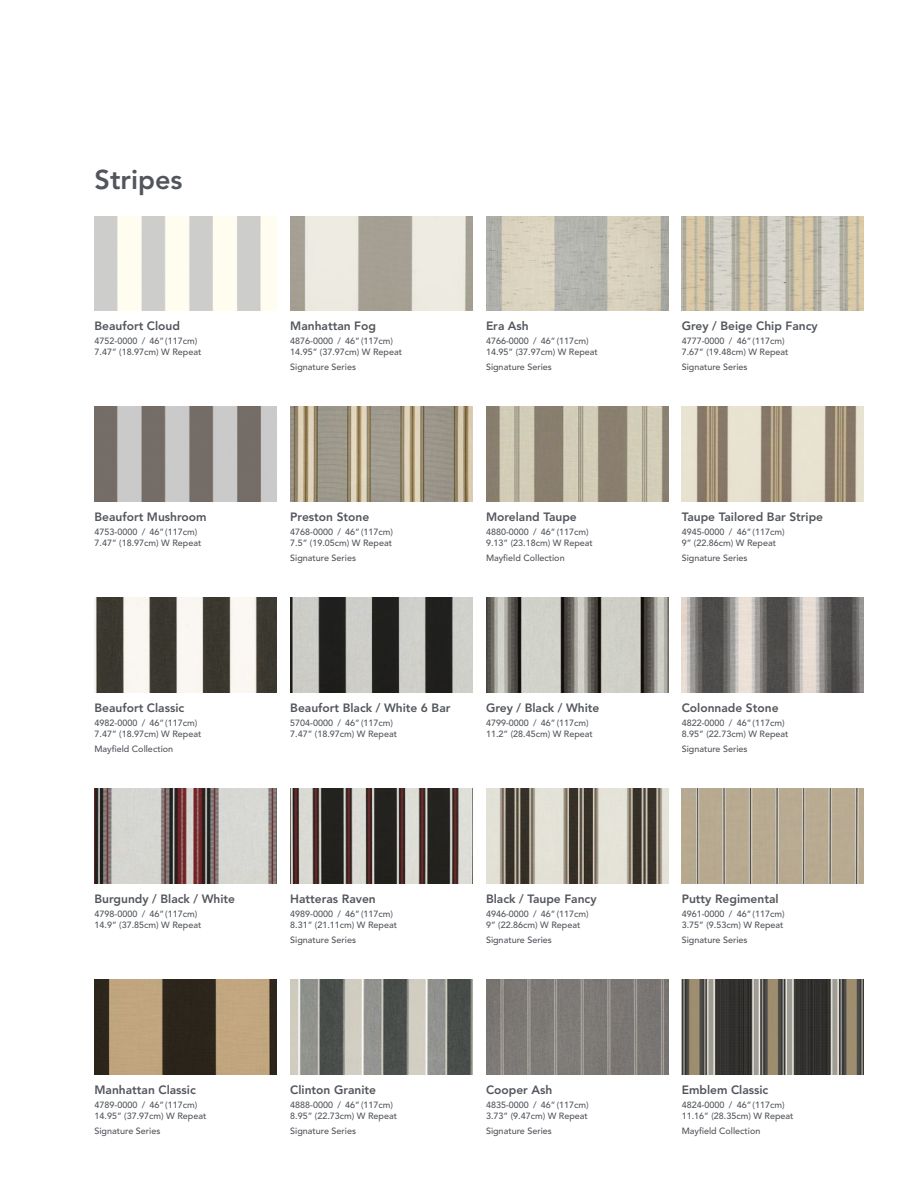
<style>
.page{position:relative;width:918px;height:1188px;background:#fff}
.page>*{position:absolute;margin:0;border:0;box-sizing:border-box;transform-origin:0 0}
.t1{font:800 27px "Avenir LT Std";color:#52555b}
.t2{font:800 12px "Avenir LT Std";color:#52555b}
.t3{font:500 9px/10.8px "Avenir LT Std";color:#52555b}
</style>
<div class="page">
<img style="left:94px;top:216px;width:183px;height:94px">
<img style="left:290px;top:216px;width:182px;height:94px">
<img style="left:486px;top:216px;width:182px;height:94px">
<img style="left:682px;top:216px;width:182px;height:94px">
<img style="left:94px;top:407px;width:183px;height:94px">
<img style="left:290px;top:407px;width:182px;height:94px">
<img style="left:486px;top:407px;width:182px;height:94px">
<img style="left:682px;top:407px;width:182px;height:94px">
<img style="left:94px;top:598px;width:183px;height:94px">
<img style="left:290px;top:598px;width:182px;height:94px">
<img style="left:486px;top:598px;width:182px;height:94px">
<img style="left:682px;top:598px;width:182px;height:94px">
<img style="left:94px;top:789px;width:183px;height:94px">
<img style="left:290px;top:789px;width:182px;height:94px">
<img style="left:486px;top:789px;width:182px;height:94px">
<img style="left:682px;top:789px;width:182px;height:94px">
<img style="left:94px;top:980px;width:183px;height:94px">
<img style="left:290px;top:980px;width:182px;height:94px">
<img style="left:486px;top:980px;width:182px;height:94px">
<img style="left:682px;top:980px;width:182px;height:94px">
<h1 class="t1" style="left:95px;top:164px;width:90px">Stripes</h1>
<h2 class="t2" style="left:94px;top:319px;width:87px">Beaufort Cloud</h2>
<p class="t3" style="left:94px;top:336px;width:108px">4752-0000 / 46”(117cm)<br>7.47” (18.97cm) W Repeat</p>
<h2 class="t2" style="left:94px;top:510px;width:114px">Beaufort Mushroom</h2>
<p class="t3" style="left:94px;top:527px;width:108px">4753-0000 / 46”(117cm)<br>7.47” (18.97cm) W Repeat</p>
<h2 class="t2" style="left:94px;top:701px;width:91px">Beaufort Classic</h2>
<p class="t3" style="left:94px;top:718px;width:108px">4982-0000 / 46”(117cm)<br>7.47” (18.97cm) W Repeat</p>
<p class="t3" style="left:94px;top:744px;width:80px">Mayfield Collection</p>
<h2 class="t2" style="left:290px;top:319px;width:87px">Manhattan Fog</h2>
<p class="t3" style="left:290px;top:336px;width:113px">4876-0000 / 46”(117cm)<br>14.95” (37.97cm) W Repeat</p>
<p class="t3" style="left:290px;top:362px;width:67px">Signature Series</p>
<h2 class="t2" style="left:486px;top:319px;width:44px">Era Ash</h2>
<p class="t3" style="left:486px;top:336px;width:113px">4766-0000 / 46”(117cm)<br>14.95” (37.97cm) W Repeat</p>
<p class="t3" style="left:486px;top:362px;width:67px">Signature Series</p>
<h2 class="t2" style="left:290px;top:510px;width:81px">Preston Stone</h2>
<p class="t3" style="left:290px;top:527px;width:104px">4768-0000 / 46”(117cm)<br>7.5” (19.05cm) W Repeat</p>
<p class="t3" style="left:290px;top:553px;width:67px">Signature Series</p>
<h2 class="t2" style="left:486px;top:510px;width:92px">Moreland Taupe</h2>
<p class="t3" style="left:486px;top:527px;width:108px">4880-0000 / 46”(117cm)<br>9.13” (23.18cm) W Repeat</p>
<p class="t3" style="left:486px;top:553px;width:80px">Mayfield Collection</p>
<h2 class="t2" style="left:290px;top:701px;width:162px">Beaufort Black / White 6 Bar</h2>
<p class="t3" style="left:290px;top:718px;width:108px">5704-0000 / 46”(117cm)<br>7.47” (18.97cm) W Repeat</p>
<h2 class="t2" style="left:486px;top:701px;width:115px">Grey / Black / White</h2>
<p class="t3" style="left:486px;top:718px;width:108px">4799-0000 / 46”(117cm)<br>11.2” (28.45cm) W Repeat</p>
<h2 class="t2" style="left:94px;top:892px;width:142px">Burgundy / Black / White</h2>
<p class="t3" style="left:94px;top:909px;width:108px">4798-0000 / 46”(117cm)<br>14.9” (37.85cm) W Repeat</p>
<h2 class="t2" style="left:290px;top:892px;width:87px">Hatteras Raven</h2>
<p class="t3" style="left:290px;top:909px;width:108px">4989-0000 / 46”(117cm)<br>8.31” (21.11cm) W Repeat</p>
<p class="t3" style="left:290px;top:935px;width:67px">Signature Series</p>
<h2 class="t2" style="left:486px;top:892px;width:112px">Black / Taupe Fancy</h2>
<p class="t3" style="left:486px;top:909px;width:104px">4946-0000 / 46”(117cm)<br>9” (22.86cm) W Repeat</p>
<p class="t3" style="left:486px;top:935px;width:67px">Signature Series</p>
<h2 class="t2" style="left:94px;top:1083px;width:103px">Manhattan Classic</h2>
<p class="t3" style="left:94px;top:1100px;width:113px">4789-0000 / 46”(117cm)<br>14.95” (37.97cm) W Repeat</p>
<p class="t3" style="left:94px;top:1126px;width:67px">Signature Series</p>
<h2 class="t2" style="left:290px;top:1083px;width:87px">Clinton Granite</h2>
<p class="t3" style="left:290px;top:1100px;width:108px">4888-0000 / 46”(117cm)<br>8.95” (22.73cm) W Repeat</p>
<p class="t3" style="left:290px;top:1126px;width:67px">Signature Series</p>
<h2 class="t2" style="left:486px;top:1083px;width:68px">Cooper Ash</h2>
<p class="t3" style="left:486px;top:1100px;width:104px">4835-0000 / 46”(117cm)<br>3.73” (9.47cm) W Repeat</p>
<p class="t3" style="left:486px;top:1126px;width:67px">Signature Series</p>
<h2 class="t2" style="left:682px;top:319px;width:138px">Grey / Beige Chip Fancy</h2>
<p class="t3" style="left:682px;top:336px;width:108px">4777-0000 / 46”(117cm)<br>7.67” (19.48cm) W Repeat</p>
<p class="t3" style="left:682px;top:362px;width:67px">Signature Series</p>
<h2 class="t2" style="left:682px;top:510px;width:143px">Taupe Tailored Bar Stripe</h2>
<p class="t3" style="left:682px;top:527px;width:104px">4945-0000 / 46”(117cm)<br>9” (22.86cm) W Repeat</p>
<p class="t3" style="left:682px;top:553px;width:67px">Signature Series</p>
<h2 class="t2" style="left:682px;top:701px;width:98px">Colonnade Stone</h2>
<p class="t3" style="left:682px;top:718px;width:108px">4822-0000 / 46”(117cm)<br>8.95” (22.73cm) W Repeat</p>
<p class="t3" style="left:682px;top:744px;width:67px">Signature Series</p>
<h2 class="t2" style="left:682px;top:892px;width:98px">Putty Regimental</h2>
<p class="t3" style="left:682px;top:909px;width:104px">4961-0000 / 46”(117cm)<br>3.75” (9.53cm) W Repeat</p>
<p class="t3" style="left:682px;top:935px;width:67px">Signature Series</p>
<h2 class="t2" style="left:682px;top:1083px;width:88px">Emblem Classic</h2>
<p class="t3" style="left:682px;top:1100px;width:113px">4824-0000 / 46”(117cm)<br>11.16” (28.35cm) W Repeat</p>
<p class="t3" style="left:682px;top:1126px;width:80px">Mayfield Collection</p>
</div>
